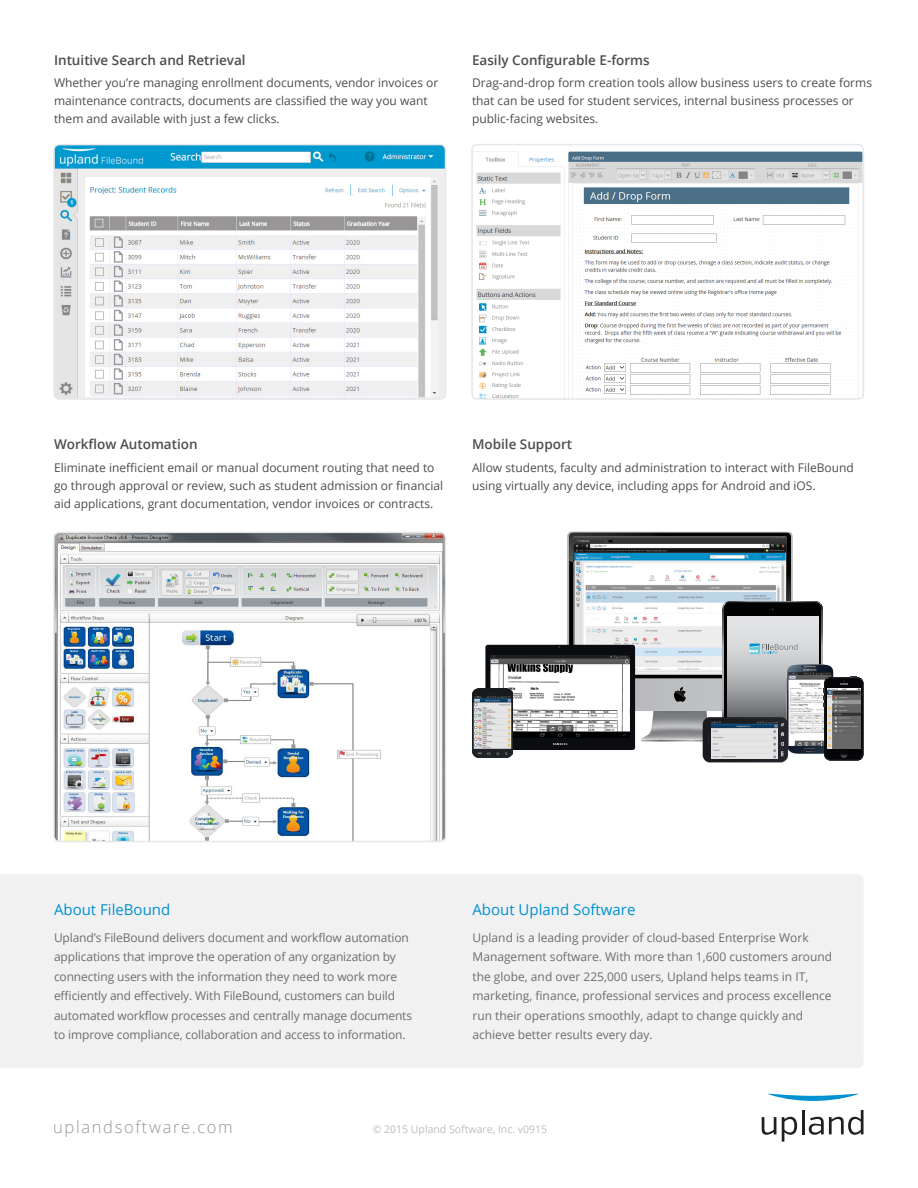
<style>
.page{position:relative;width:918px;height:1188px;background:#fff}
.page>*{position:absolute;margin:0;border:0;box-sizing:border-box;transform-origin:0 0}
.Body_Text{font:300 16.5px "Open Sans";letter-spacing:.1em;color:#939598}
.Footer_Heading{font:15px "Open Sans";color:#0091d1}
.Caption_Heading{font:600 13.5px "Open Sans";color:#4d4d4f}
.Footer_Body{font:12px/19.5px "Open Sans";letter-spacing:-.01em;color:#6d6e71}
.t1{font:12px/18px "Open Sans";color:#4d4d4f}
.Birdseed{font:10.5px "Open Sans";color:#bcbec0}
</style>
<div class="page">
<svg style="left:768px;top:1093px;width:90px;height:8px"></svg>
<svg style="left:762px;top:1117px;width:14px;height:18px"></svg>
<svg style="left:782px;top:1117px;width:15px;height:25px"></svg>
<hr style="left:802px;top:1110px;width:2px;height:24px;background:#231f20">
<svg style="left:809px;top:1110px;width:55px;height:25px"></svg>
<img style="left:56px;top:145px;width:389px;height:252px">
<div style="left:53px;top:144px;width:393px;height:256px;border:2px solid #e6e7e8;border-radius:5px"></div>
<img style="left:56px;top:532px;width:389px;height:309px">
<div style="left:53px;top:532px;width:393px;height:310px;border:2px solid #e6e7e8;border-radius:5px"></div>
<img style="left:474px;top:151px;width:387px;height:246px">
<div style="left:471px;top:144px;width:393px;height:256px;border:2px solid #e6e7e8;border-radius:5px"></div>
<img style="left:472px;top:689px;width:13px;height:69px">
<svg style="left:485px;top:532px;width:379px;height:230px"></svg>
<img style="left:827px;top:689px;width:34px;height:60px">
<div style="left:0;top:874px;width:863px;height:194px;background:#f1f1f2"></div>
<p class="Caption_Heading" style="left:54px;top:51px;width:193px">Intuitive Search and Retrieval</p>
<p class="t1" style="left:54px;top:74px;width:386px">Whether you’re managing enrollment documents, vendor invoices or maintenance contracts, documents are classified the way you want them and available with just a few clicks.</p>
<p class="Caption_Heading" style="left:472px;top:51px;width:179px">Easily Configurable E-forms</p>
<p class="t1" style="left:472px;top:74px;width:402px">Drag-and-drop form creation tools allow business users to create forms that can be used for student services, internal business processes or public-facing websites.</p>
<p class="Caption_Heading" style="left:54px;top:435px;width:145px">Workflow Automation</p>
<p class="t1" style="left:54px;top:458px;width:391px">Eliminate inefficient email or manual document routing that need to go through approval or review, such as student admission or financial aid applications, grant documentation, vendor invoices or contracts.</p>
<p class="Caption_Heading" style="left:472px;top:435px;width:102px">Mobile Support</p>
<p class="t1" style="left:472px;top:458px;width:383px">Allow students, faculty and administration to interact with FileBound using virtually any device, including apps for Android and iOS.</p>
<p class="Footer_Heading" style="left:54px;top:900px;width:118px">About FileBound</p>
<p class="Footer_Body" style="left:54px;top:927px;width:360px">Upland’s FileBound delivers document and workflow automation applications that improve the operation of any organization by connecting users with the information they need to work more efficiently and effectively. With FileBound, customers can build automated workflow processes and centrally manage documents to improve compliance, collaboration and access to information.</p>
<p class="Footer_Heading" style="left:472px;top:900px;width:164px">About Upland Software</p>
<p class="Footer_Body" style="left:472px;top:927px;width:361px">Upland is a leading provider of cloud-based Enterprise Work Management software. With more than 1,600 customers around the globe, and over 225,000 users, Upland helps teams in IT, marketing, finance, professional services and process excellence run their operations smoothly, adapt to change quickly and achieve better results every day.</p>
<p class="Body_Text" style="left:53px;top:1115px;width:181px">uplandsoftware.com</p>
<p class="Birdseed" style="left:373px;top:1122px;width:176px">© 2015 Upland Software, Inc. v0915</p>
</div>
